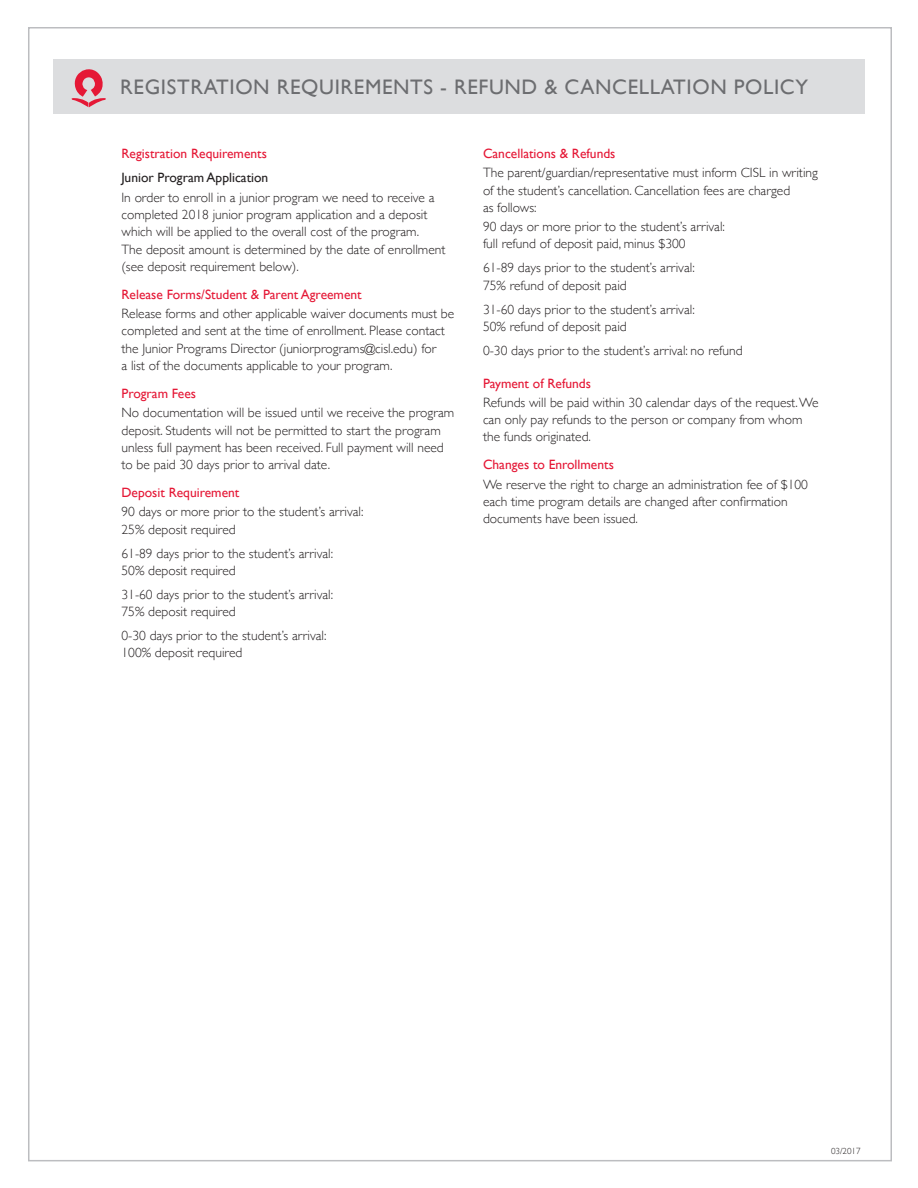
<style>
.page{position:relative;width:918px;height:1188px;background:#fff}
.page>*{position:absolute;margin:0;border:0;box-sizing:border-box;transform-origin:0 0}
.t1{font:21px "Gill Sans";letter-spacing:.03em;color:#6c6d70}
.t2{font:300 13.5px/17.2px "Gill Sans";color:#231f20}
.t3{font:13.5px "Gill Sans";color:#e51836}
.t4{font:13.5px "Gill Sans";color:#231f20}
.t5{font:300 9px "Gill Sans";color:#231f20}
</style>
<div class="page">
<div style="left:53px;top:60px;width:812px;height:54px;background:#dcdddf"></div>
<svg style="left:71px;top:69px;width:35px;height:39px"></svg>
<h1 class="t1" style="left:120px;top:75px;width:689px">REGISTRATION REQUIREMENTS - REFUND &amp; CANCELLATION POLICY</h1>
<p class="t3" style="left:122px;top:145px;width:147px">Registration Requirements</p>
<p class="t4" style="left:122px;top:170px;width:148px">Junior Program Application</p>
<p class="t2" style="left:122px;top:188px;width:326px">In order to enroll in a junior program we need to receive a completed 2018 junior program application and a deposit which will be applied to the overall cost of the program.<br>The deposit amount is determined by the date of enrollment (see deposit requirement below).</p>
<p class="t3" style="left:122px;top:286px;width:242px">Release Forms/Student &amp; Parent Agreement</p>
<p class="t2" style="left:122px;top:305px;width:334px">Release forms and other applicable waiver documents must be completed and sent at the time of enrollment. Please contact the Junior Programs Director (juniorprograms@cisl.edu) for<br>a list of the documents applicable to your program.</p>
<p class="t3" style="left:122px;top:385px;width:76px">Program Fees</p>
<p class="t2" style="left:122px;top:404px;width:334px">No documentation will be issued until we receive the program deposit. Students will not be permitted to start the program unless full payment has been received. Full payment will need to be paid 30 days prior to arrival date.</p>
<p class="t3" style="left:122px;top:484px;width:119px">Deposit Requirement</p>
<p class="t2" style="left:122px;top:503px;width:244px">90 days or more prior to the student’s arrival:<br>25% deposit required</p>
<p class="t2" style="left:122px;top:544px;width:213px">61-89 days prior to the student’s arrival:<br>50% deposit required</p>
<p class="t2" style="left:122px;top:585px;width:213px">31-60 days prior to the student’s arrival:<br>75% deposit required</p>
<p class="t2" style="left:122px;top:626px;width:206px">0-30 days prior to the student’s arrival:<br>100% deposit required</p>
<p class="t3" style="left:483px;top:145px;width:134px">Cancellations &amp; Refunds</p>
<p class="t2" style="left:483px;top:164px;width:336px">The parent/guardian/representative must inform CISL in writing of the student’s cancellation. Cancellation fees are charged<br>as follows:</p>
<p class="t2" style="left:483px;top:218px;width:244px">90 days or more prior to the student’s arrival: full refund of deposit paid, minus $300</p>
<p class="t2" style="left:483px;top:259px;width:213px">61-89 days prior to the student’s arrival:<br>75% refund of deposit paid</p>
<p class="t2" style="left:483px;top:300px;width:213px">31-60 days prior to the student’s arrival:<br>50% refund of deposit paid</p>
<p class="t2" style="left:483px;top:341px;width:261px">0-30 days prior to the student’s arrival: no refund</p>
<p class="t3" style="left:483px;top:375px;width:110px">Payment of Refunds</p>
<p class="t2" style="left:483px;top:393px;width:337px">Refunds will be paid within 30 calendar days of the request. We can only pay refunds to the person or company from whom the funds originated.</p>
<p class="t3" style="left:483px;top:457px;width:132px">Changes to Enrollments</p>
<p class="t2" style="left:483px;top:475px;width:326px">We reserve the right to charge an administration fee of $100 each time program details are changed after confirmation documents have been issued.</p>
<p class="t5" style="left:831px;top:1144px;width:31px">03/2017</p>
</div>
